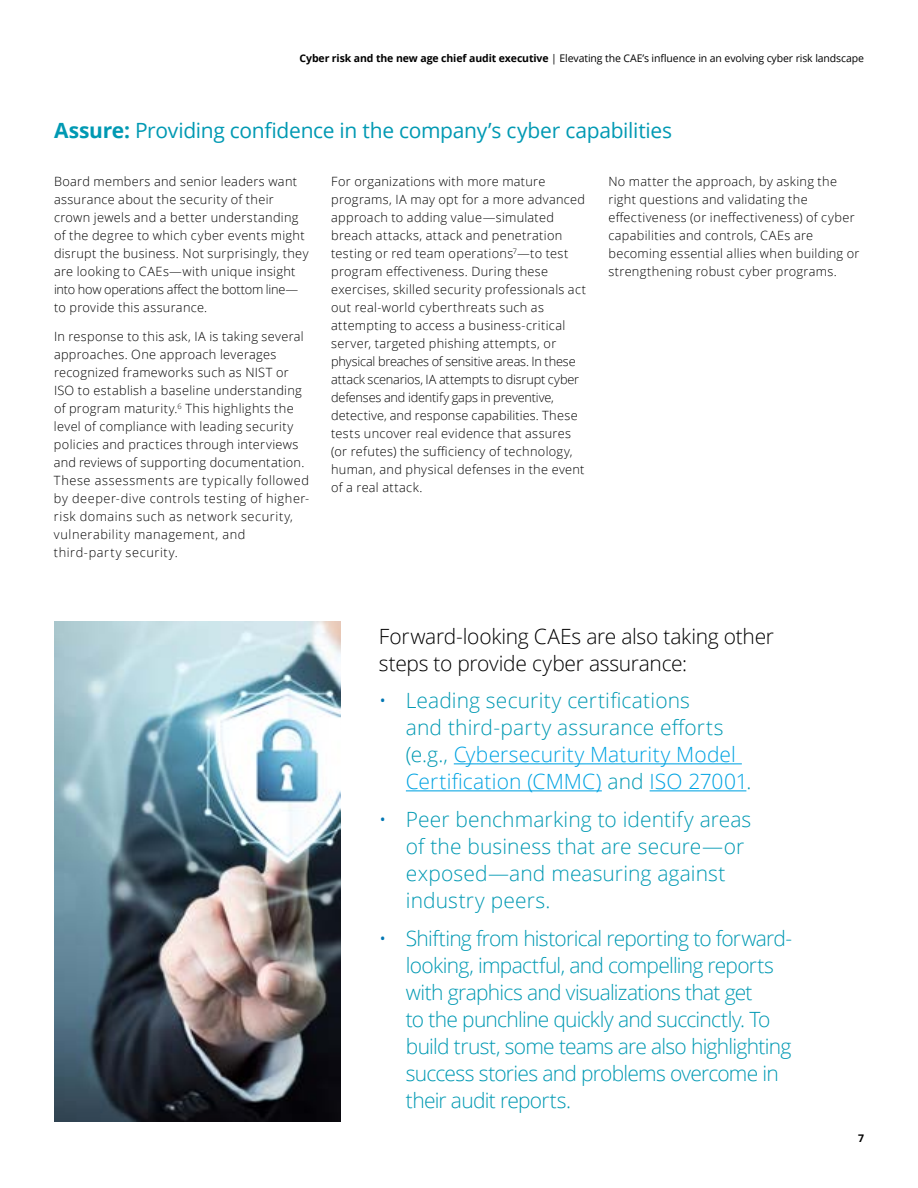
<style>
.page{position:relative;width:918px;height:1188px;background:#fff}
.page>*{position:absolute;margin:0;border:0;box-sizing:border-box;transform-origin:0 0}
.t1{font:300 21px/27px "Open Sans";letter-spacing:-.035em;color:#0099b3}
.t2{font:300 21px/27px "Open Sans";letter-spacing:.005em;color:#0099b3}
.t3{font:300 21px/27px "Open Sans";letter-spacing:-.015em;color:#000}
.t4{font:21px "Open Sans";letter-spacing:-.015em;color:#0099b3}
.t5{font:300 12.75px/18px "Open Sans";letter-spacing:.025em;color:#000}
.t6{font:10.5px "Open Sans";letter-spacing:-.01em;color:#000}
.t7{font:700 10.5px "Open Sans";color:#000}
.s1{font-weight:700}
.s2{color:#0076b3}
.s3{color:#00a3e2}
</style>
<div class="page">
<hr style="left:454px;top:763px;width:288px;height:1px;background:#00a3e2">
<hr style="left:406px;top:790px;width:196px;height:1px;background:#00a3e2">
<hr style="left:650px;top:790px;width:96px;height:1px;background:#00a3e2">
<img style="left:54px;top:621px;width:286px;height:500px">
<p class="t6" style="left:300px;top:51px;width:566px"><span class="s1">Cyber risk and the new age chief audit executive</span> | Elevating the CAE’s influence in an evolving cyber risk landscape</p>
<h1 class="t4" style="left:54px;top:116px;width:620px"><span class="s1">Assure:</span> Providing confidence in the company’s cyber capabilities</h1>
<p class="t5" style="left:54px;top:172px;width:256px">Board members and senior leaders want assurance about the security of their crown jewels and a better understanding of the degree to which cyber events might disrupt the business. Not surprisingly, they are looking to CAEs—with unique insight into how operations affect the bottom line— to provide this assurance.</p>
<p class="t5" style="left:54px;top:327px;width:257px">In response to this ask, IA is taking several approaches. One approach leverages recognized frameworks such as NIST or ISO to establish a baseline understanding of program maturity.<sup>6</sup> This highlights the level of compliance with leading security policies and practices through interviews and reviews of supporting documentation.<br>These assessments are typically followed by deeper-dive controls testing of higher&shy;risk domains such as network security, vulnerability management, and third-party security.</p>
<p class="t5" style="left:331px;top:172px;width:256px">For organizations with more mature programs, IA may opt for a more advanced approach to adding value—simulated breach attacks, attack and penetration testing or red team operations<sup>7</sup>—to test program effectiveness. During these exercises, skilled security professionals act out real-world cyberthreats such as attempting to access a business-critical server, targeted phishing attempts, or physical breaches of sensitive areas. In these attack scenarios, IA attempts to disrupt cyber defenses and identify gaps in preventive, detective, and response capabilities. These tests uncover real evidence that assures (or refutes) the sufficiency of technology, human, and physical defenses in the event of a real attack.</p>
<p class="t5" style="left:608px;top:172px;width:253px">No matter the approach, by asking the right questions and validating the effectiveness (or ineffectiveness) of cyber capabilities and controls, CAEs are becoming essential allies when building or strengthening robust cyber programs.</p>
<h1 class="t3" style="left:379px;top:622px;width:397px">Forward-looking CAEs are also taking other steps to provide cyber assurance:</h1>
<h1 class="t2" style="left:406px;top:687px;width:347px;text-indent:-27px"><span class="s2">•</span> Leading security certifications<br>and third-party assurance efforts (e.g., <span class="s3">Cybersecurity Maturity Model Certification (CMMC)</span> and <span class="s3">ISO 27001</span>.</h1>
<h1 class="t2" style="left:406px;top:805px;width:347px;text-indent:-27px"><span class="s2">•</span> Peer benchmarking to identify areas of the business that are secure—or exposed—and measuring against industry peers.</h1>
<p class="t1" style="left:406px;top:924px;width:388px;text-indent:-27px"><span class="s2">•</span> Shifting from historical reporting to forward&shy;looking, impactful, and compelling reports with graphics and visualizations that get<br>to the punchline quickly and succinctly. To build trust, some teams are also highlighting success stories and problems overcome in their audit reports.</p>
<p class="t7" style="left:858px;top:1131px;width:7px">7</p>
</div>
